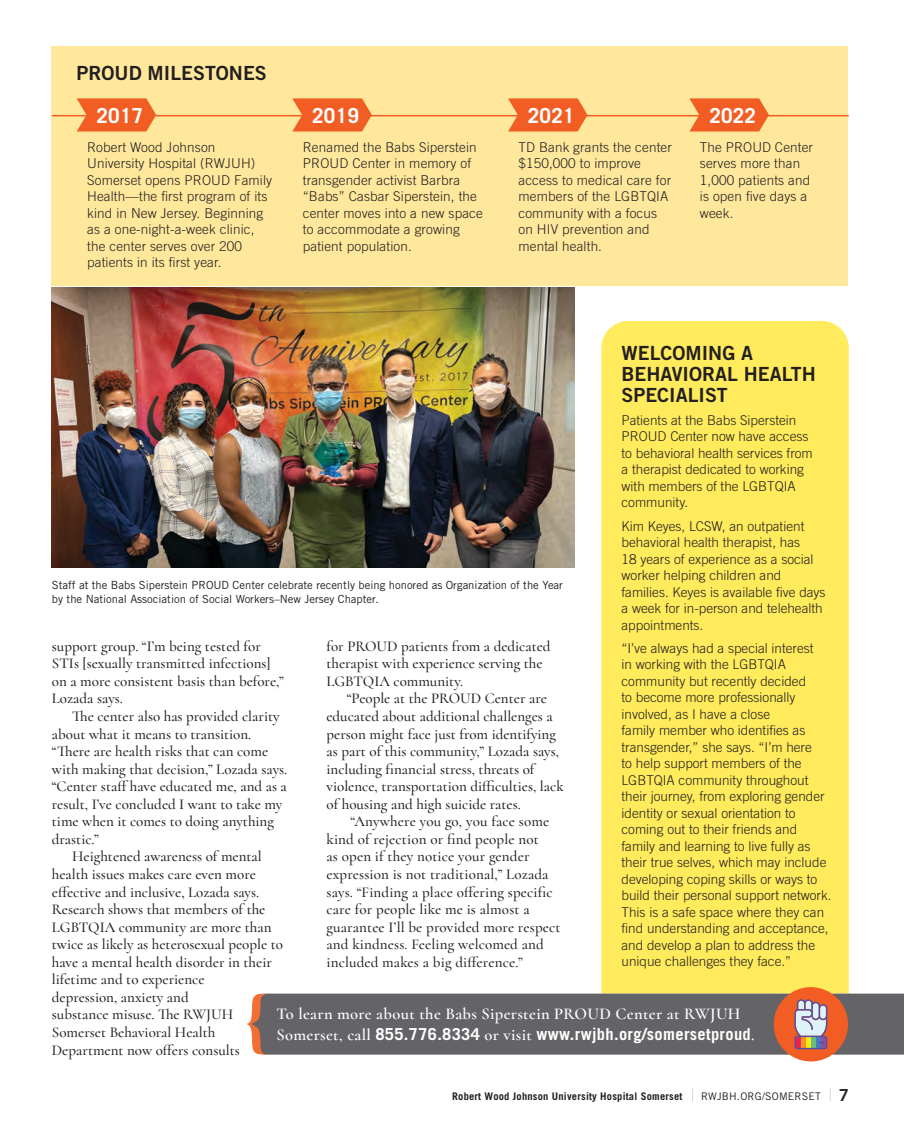
<style>
.page{position:relative;width:904px;height:1134px;background:#fff}
.page>*{position:absolute;margin:0;border:0;box-sizing:border-box;transform-origin:0 0}
.t1{font:700 20.7px "Trade Gothic";letter-spacing:.01em;color:#fff}
.t2{font:19.5px/21px "Trade Gothic Bold Two";color:#231f20}
.t3{font:700 16.5px "Trade Gothic";letter-spacing:.02em;color:#fff}
.t4{font:600 16.5px "Cormorant";letter-spacing:.02em;color:#fff}
.t5{font:500 15px/17.5px "Cormorant";color:#231f20}
.t6{font:300 13.5px/16.5px "Trade Gothic";color:#231f20}
.t7{font:11.25px/14.2px "Trade Gothic";color:#231f20}
.t8{font:700 10.5px "Trade Gothic";letter-spacing:.02em;color:#231f20}
.s1{font-family:"Cormorant";font-weight:600}
.s2{font-weight:300;font-size:17.1px;color:#808285}
.s3{font-weight:400}
.s4{font-family:"Trade Gothic Bold Two";font-weight:400;font-size:16.5px}
</style>
<div class="page">
<div style="left:601px;top:321px;width:247px;height:672px;background:#ffeb5c"></div>
<div style="left:52px;top:47px;width:796px;height:239px;background:#ffe89c"></div>
<hr style="left:52px;top:115px;width:796px;height:1px;background:#f15d22">
<div style="left:773px;top:987px;width:75px;height:74px;background:#f15d22;border-radius:50%"></div>
<svg style="left:77px;top:98px;width:79px;height:33px;background:#f26e31"></svg>
<svg style="left:292px;top:98px;width:80px;height:33px;background:#f26f32"></svg>
<svg style="left:508px;top:98px;width:79px;height:33px;background:#f26e31"></svg>
<svg style="left:689px;top:98px;width:80px;height:33px;background:#f26f32"></svg>
<img style="left:52px;top:287px;width:522px;height:280px">
<svg style="left:247px;top:993px;width:657px;height:61px;background:#736867"></svg>
<h2 class="t2" style="left:77px;top:63px;width:192px">PROUD MILESTONES</h2>
<h1 class="t1" style="left:97px;top:103px;width:48px">2017</h1>
<p class="t6" style="left:87px;top:139px;width:187px">Robert Wood Johnson<br>University Hospital (RWJUH)<br>Somerset opens PROUD Family<br>Health—the first program of its kind in New Jersey. Beginning as a one-night-a-week clinic, the center serves over 200 patients in its first year.</p>
<h1 class="t1" style="left:312px;top:103px;width:48px">2019</h1>
<p class="t6" style="left:303px;top:139px;width:182px">Renamed the Babs Siperstein<br>PROUD Center in memory of transgender activist Barbra “Babs” Casbar Siperstein, the center moves into a new space to accommodate a growing patient population.</p>
<h1 class="t1" style="left:528px;top:103px;width:48px">2021</h1>
<p class="t6" style="left:518px;top:139px;width:155px">TD Bank grants the center $150,000 to improve access to medical care for members of the LGBTQIA community with a focus on HIV prevention and mental health.</p>
<h1 class="t1" style="left:709px;top:103px;width:48px">2022</h1>
<p class="t6" style="left:700px;top:139px;width:115px">The PROUD Center serves more than<br>1,000 patients and is open five days a week.</p>
<h2 class="t2" style="left:621px;top:342px;width:196px">WELCOMING A<br>BEHAVIORAL HEALTH<br>SPECIALIST</h2>
<p class="t6" style="left:621px;top:411px;width:193px">Patients at the Babs Siperstein<br>PROUD Center now have access to behavioral health services from a therapist dedicated to working with members of the LGBTQIA community.</p>
<p class="t6" style="left:621px;top:517px;width:205px">Kim Keyes, LCSW, an outpatient behavioral health therapist, has<br>18 years of experience as a social worker helping children and families. Keyes is available five days a week for in-person and telehealth appointments.</p>
<p class="t6" style="left:621px;top:639px;width:211px">“I’ve always had a special interest<br>in working with the LGBTQIA community but recently decided<br>to become more professionally involved, as I have a close<br>family member who identifies as transgender,” she says. “I’m here<br>to help support members of the<br>LGBTQIA community throughout their journey, from exploring gender identity or sexual orientation to coming out to their friends and family and learning to live fully as their true selves, which may include developing coping skills or ways to build their personal support network.<br>This is a safe space where they can find understanding and acceptance, and develop a plan to address the unique challenges they face.”</p>
<p class="t7" style="left:52px;top:578px;width:512px">Staff at the Babs Siperstein PROUD Center celebrate recently being honored as Organization of the Year by the National Association of Social Workers–New Jersey Chapter.</p>
<p class="t5" style="left:52px;top:637px;width:233px">support group. “I’m being tested for<br>STIs [sexually transmitted infections] on a more consistent basis than before,”<br>Lozada says.</p>
<p class="t5" style="left:72px;top:707px;width:209px">The center also has provided clarity</p>
<p class="t5" style="left:52px;top:725px;width:201px">about what it means to transition.</p>
<p class="t5" style="left:52px;top:742px;width:218px">“There are health risks that can come</p>
<p class="t5" style="left:52px;top:760px;width:237px">with making that decision,” Lozada says.</p>
<p class="t5" style="left:52px;top:777px;width:236px">“Center staff have educated me, and as a</p>
<p class="t5" style="left:52px;top:795px;width:232px">result, I’ve concluded I want to take my</p>
<p class="t5" style="left:52px;top:812px;width:223px">time when it comes to doing anything</p>
<p class="t5" style="left:52px;top:830px;width:49px">drastic.”</p>
<p class="t5" style="left:72px;top:848px;width:191px">Heightened awareness of mental</p>
<p class="t5" style="left:52px;top:865px;width:205px">health issues makes care even more</p>
<p class="t5" style="left:52px;top:883px;width:209px">effective and inclusive, Lozada says.</p>
<p class="t5" style="left:52px;top:900px;width:215px">Research shows that members of the</p>
<p class="t5" style="left:52px;top:918px;width:221px">LGBTQIA community are more than</p>
<p class="t5" style="left:52px;top:935px;width:232px">twice as likely as heterosexual people to</p>
<p class="t5" style="left:52px;top:953px;width:221px">have a mental health disorder in their</p>
<p class="t5" style="left:52px;top:970px;width:154px">lifetime and to experience</p>
<p class="t5" style="left:52px;top:988px;width:138px">depression, anxiety and</p>
<p class="t5" style="left:52px;top:1005px;width:183px">substance misuse. The RWJUH</p>
<p class="t5" style="left:52px;top:1023px;width:165px">Somerset Behavioral Health</p>
<p class="t5" style="left:52px;top:1041px;width:189px">Department now offers consults</p>
<p class="t5" style="left:326px;top:637px;width:225px">for PROUD patients from a dedicated therapist with experience serving the<br>LGBTQIA community.</p>
<p class="t5" style="left:326px;top:690px;width:239px;text-indent:20px">“People at the PROUD Center are educated about additional challenges a person might face just from identifying as part of this community,” Lozada says, including financial stress, threats of violence, transportation difficulties, lack of housing and high suicide rates.</p>
<p class="t5" style="left:326px;top:812px;width:235px;text-indent:24px">“Anywhere you go, you face some kind of rejection or find people not<br>as open if they notice your gender expression is not traditional,” Lozada says. “Finding a place offering specific care for people like me is almost a guarantee I’ll be provided more respect and kindness. Feeling welcomed and included makes a big difference.”</p>
<p class="t4" style="left:276px;top:1003px;width:465px">To learn more about the Babs Siperstein PROUD Center at RWJUH</p>
<p class="t3" style="left:276px;top:1023px;width:479px"><span class="s1">Somerset, call</span> 855.776.8334 <span class="s1">or visit</span> www.rwjbh.org/somersetproud<span class="s1">.</span></p>
<p class="t8" style="left:452px;top:1089px;width:398px">Robert Wood Johnson University Hospital Somerset <span class="s2">|</span> <span class="s3">RWJBH.ORG/SOMERSET</span> <span class="s2">|</span> <span class="s4">7</span></p>
</div>
